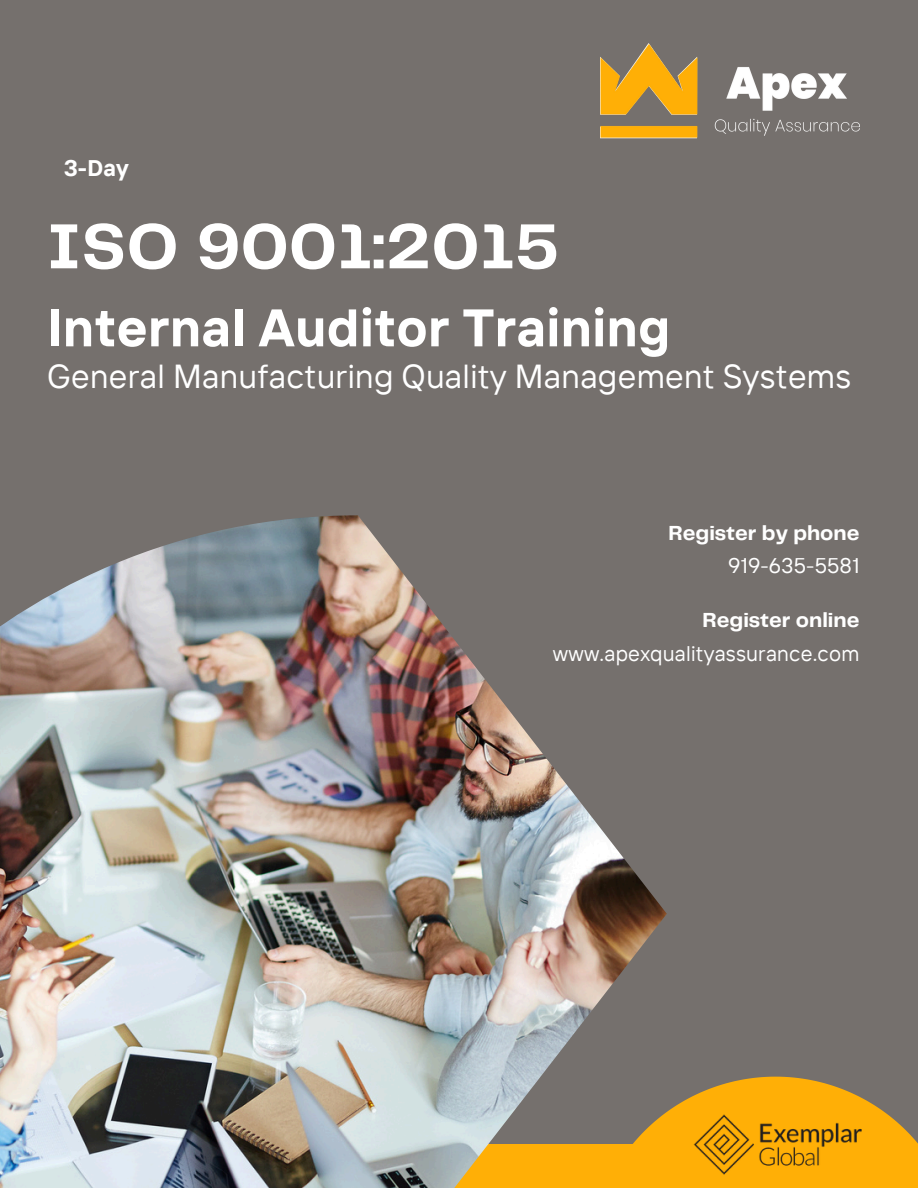
<style>
.page{position:relative;width:918px;height:1188px;background:#75706d}
.page>*{position:absolute;margin:0;border:0;box-sizing:border-box;transform-origin:0 0}
.t1{font:700 66px "Telegraf";letter-spacing:.01em;color:#fff}
.t2{font:700 52.8px "TT Interphases";letter-spacing:.01em;color:#fff}
.t3{font:33.3px "TT Interphases";letter-spacing:.01em;color:#fff}
.t4{font:700 22.5px "TT Interphases";color:#fff}
.t5{font:21.15px "TT Interphases";letter-spacing:.01em;color:#fff}
.t6{font:700 21.15px "Telegraf";color:#fff}
</style>
<div class="page">
<img style="left:0;top:515px;width:666px;height:673px">
<img style="left:697px;top:57px;width:162px;height:81px">
<img style="left:601px;top:44px;width:96px;height:95px">
<svg style="left:590px;top:1077px;width:328px;height:111px"></svg>
<img style="left:685px;top:1109px;width:181px;height:69px">
<h4 class="t4" style="left:64px;top:153px;width:66px">3-Day</h4>
<p class="t1" style="left:47px;top:218px;width:513px">ISO 9001:2015</p>
<h4 class="t2" style="left:47px;top:294px;width:625px">Internal Auditor Training</h4>
<p class="t3" style="left:47px;top:355px;width:806px">General Manufacturing Quality Management Systems</p>
<h2 class="t6" style="left:669px;top:524px;width:192px">Register by phone</h2>
<h1 class="t5" style="left:728px;top:552px;width:133px">919-635-5581</h1>
<p class="t6" style="left:703px;top:611px;width:158px">Register online</p>
<h3 class="t5" style="left:553px;top:640px;width:308px">www.apexqualityassurance.com</h3>
</div>
